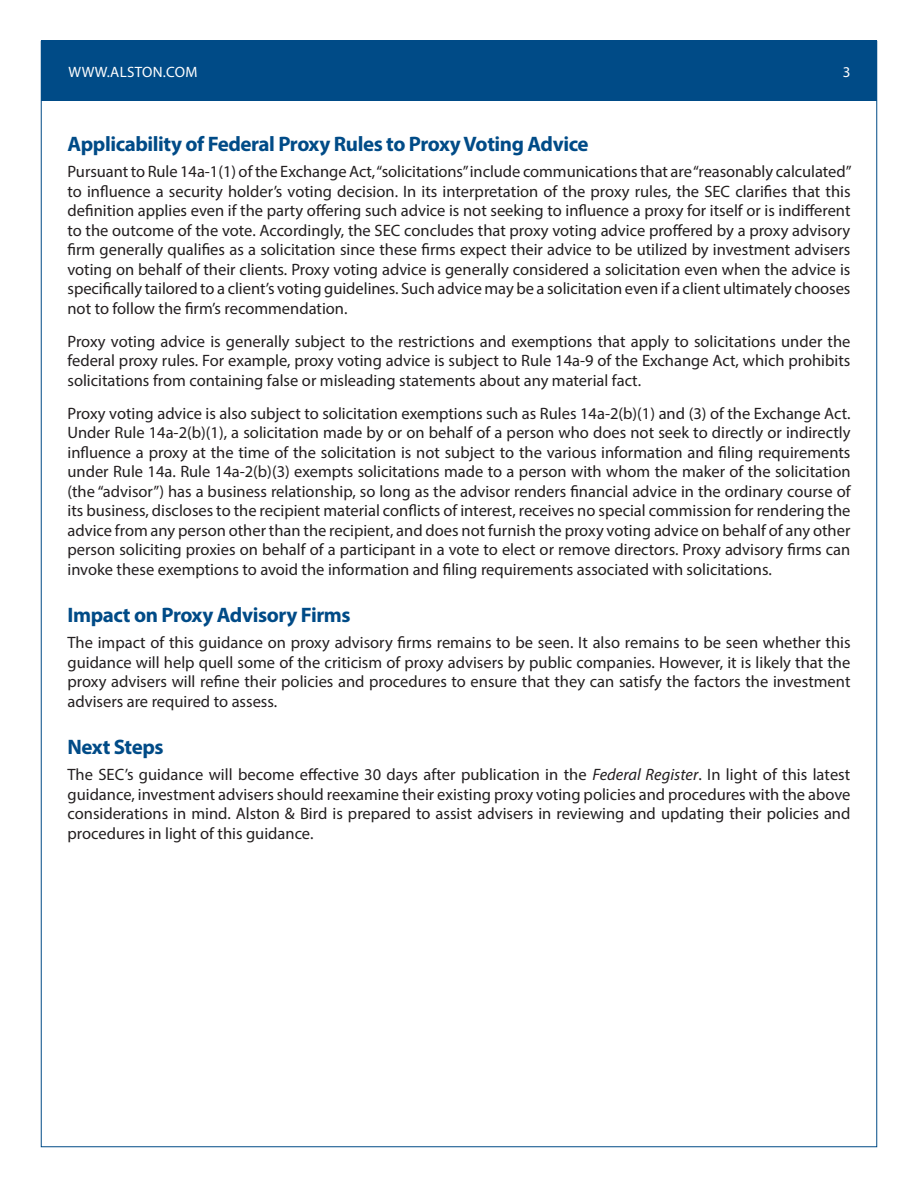
<style>
.page{position:relative;width:918px;height:1188px;background:#fff}
.page>*{position:absolute;margin:0;border:0;box-sizing:border-box;transform-origin:0 0}
.Head{font:700 21px "Myriad Pro";letter-spacing:-.02em;color:#004b87}
.Body_Text{font:16.5px/19.5px "Myriad Pro";color:#231f20;text-align:justify}
.t1{font:15px "Myriad Pro";letter-spacing:.02em;color:#fff}
.s1{font-style:italic}
</style>
<div class="page">
<div style="left:41px;top:40px;width:835px;height:61px;background:#004b87"></div>
<p class="t1" style="left:68px;top:62px;width:130px">WWW.ALSTON.COM</p>
<p class="t1" style="left:843px;top:62px;width:9px">3</p>
<p class="Head" style="left:68px;top:130px;width:523px">Applicability of Federal Proxy Rules to Proxy Voting Advice</p>
<p class="Body_Text" style="left:68px;top:161px;width:786px">Pursuant to Rule 14a-1(1) of the Exchange Act, “solicitations” include communications that are “reasonably calculated” to influence a security holder’s voting decision. In its interpretation of the proxy rules, the SEC clarifies that this definition applies even if the party offering such advice is not seeking to influence a proxy for itself or is indifferent to the outcome of the vote. Accordingly, the SEC concludes that proxy voting advice proffered by a proxy advisory firm generally qualifies as a solicitation since these firms expect their advice to be utilized by investment advisers voting on behalf of their clients. Proxy voting advice is generally considered a solicitation even when the advice is specifically tailored to a client’s voting guidelines. Such advice may be a solicitation even if a client ultimately chooses not to follow the firm’s recommendation.</p>
<p class="Body_Text" style="left:68px;top:331px;width:784px">Proxy voting advice is generally subject to the restrictions and exemptions that apply to solicitations under the federal proxy rules. For example, proxy voting advice is subject to Rule 14a-9 of the Exchange Act, which prohibits solicitations from containing false or misleading statements about any material fact.</p>
<p class="Body_Text" style="left:68px;top:403px;width:785px">Proxy voting advice is also subject to solicitation exemptions such as Rules 14a-2(b)(1) and (3) of the Exchange Act.<br>Under Rule 14a-2(b)(1), a solicitation made by or on behalf of a person who does not seek to directly or indirectly influence a proxy at the time of the solicitation is not subject to the various information and filing requirements under Rule 14a. Rule 14a-2(b)(3) exempts solicitations made to a person with whom the maker of the solicitation (the “advisor”) has a business relationship, so long as the advisor renders financial advice in the ordinary course of its business, discloses to the recipient material conflicts of interest, receives no special commission for rendering the advice from any person other than the recipient, and does not furnish the proxy voting advice on behalf of any other person soliciting proxies on behalf of a participant in a vote to elect or remove directors. Proxy advisory firms can invoke these exemptions to avoid the information and filing requirements associated with solicitations.</p>
<p class="Head" style="left:68px;top:601px;width:285px">Impact on Proxy Advisory Firms</p>
<p class="Body_Text" style="left:68px;top:632px;width:785px">The impact of this guidance on proxy advisory firms remains to be seen. It also remains to be seen whether this guidance will help quell some of the criticism of proxy advisers by public companies. However, it is likely that the proxy advisers will refine their policies and procedures to ensure that they can satisfy the factors the investment advisers are required to assess.</p>
<p class="Head" style="left:68px;top:733px;width:98px">Next Steps</p>
<p class="Body_Text" style="left:68px;top:764px;width:784px">The SEC’s guidance will become effective 30 days after publication in the <span class="s1">Federal Register</span>. In light of this latest guidance, investment advisers should reexamine their existing proxy voting policies and procedures with the above considerations in mind. Alston &amp; Bird is prepared to assist advisers in reviewing and updating their policies and procedures in light of this guidance.</p>
</div>
